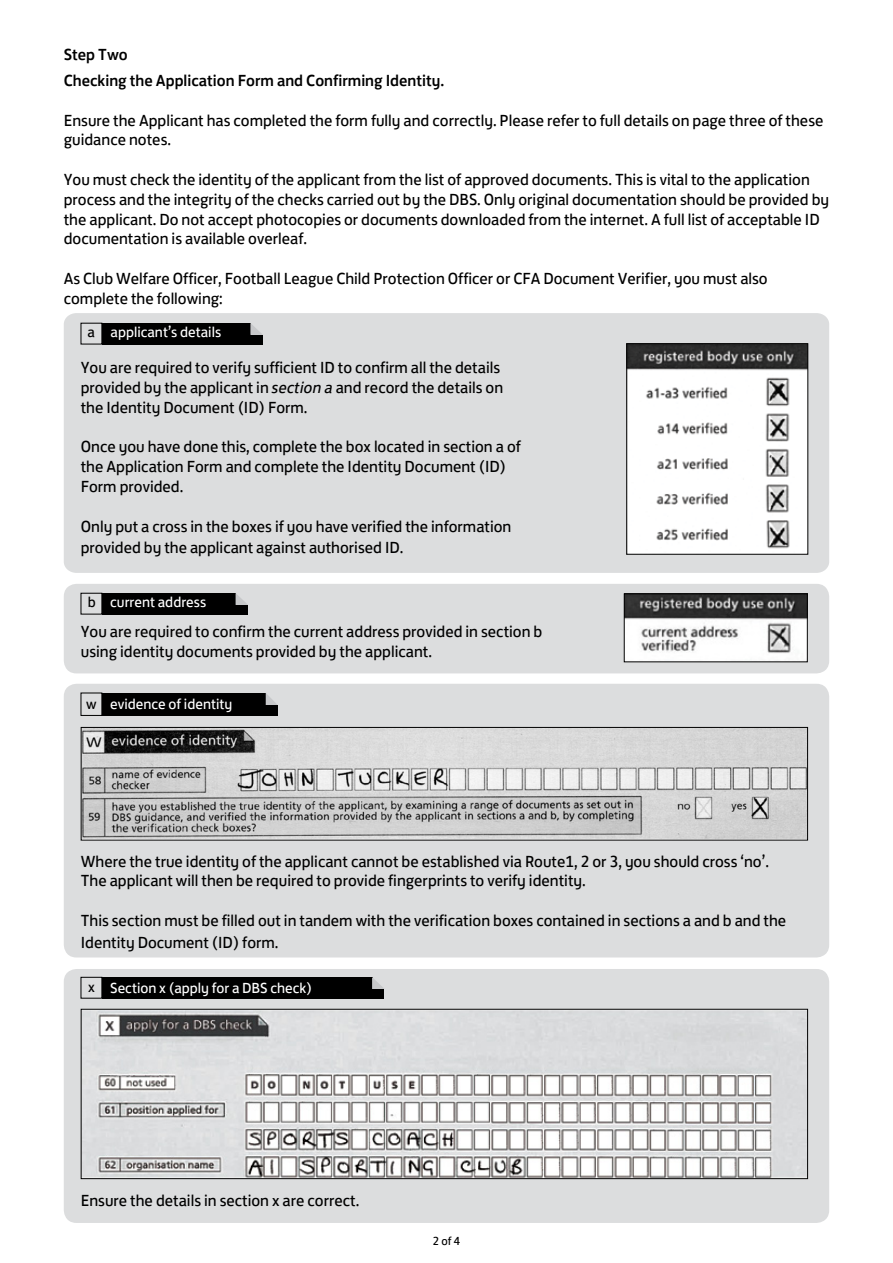
<style>
.page{position:relative;width:893px;height:1263px;background:#fff}
.page>*{position:absolute;margin:0;border:0;box-sizing:border-box;transform-origin:0 0}
.t1{font:16.5px/19.8px "FS Jack";color:#000}
.t2{font:500 16.5px/25.8px "FS Jack";color:#000}
.t3{font:15px "FS Jack";color:#fff}
.t4{font:15px "FS Jack";color:#000}
.t5{font:12px "FS Jack";color:#000}
.s1{font-style:italic}
.s2{color:#000}
</style>
<div class="page">
<div style="left:64px;top:969px;width:765px;height:254px;background:#dcddde;border-radius:13px"></div>
<img style="left:83px;top:1011px;width:721px;height:166px">
<div style="left:81px;top:1009px;width:727px;height:170px;border:1px solid #000"></div>
<div style="left:102px;top:977px;width:270px;height:21px;background:#000"></div>
<svg style="left:372px;top:977px;width:12px;height:12px"></svg>
<div style="left:81px;top:977px;width:21px;height:21px;border:1px solid #000"></div>
<div style="left:372px;top:989px;width:12px;height:9px;background:#000"></div>
<div style="left:64px;top:684px;width:765px;height:273px;background:#dcddde;border-radius:13px"></div>
<img style="left:83px;top:729px;width:723px;height:109px">
<div style="left:81px;top:727px;width:727px;height:113px;border:1px solid #000"></div>
<div style="left:102px;top:693px;width:164px;height:23px;background:#000"></div>
<svg style="left:266px;top:694px;width:12px;height:12px"></svg>
<div style="left:265px;top:706px;width:13px;height:10px;background:#000"></div>
<div style="left:64px;top:584px;width:765px;height:89px;background:#dcddde;border-radius:13px"></div>
<img style="left:626px;top:595px;width:180px;height:65px">
<div style="left:624px;top:593px;width:184px;height:69px;border:1px solid #000"></div>
<div style="left:102px;top:593px;width:134px;height:21px;background:#000"></div>
<svg style="left:236px;top:594px;width:12px;height:11px"></svg>
<div style="left:235px;top:605px;width:13px;height:9px;background:#000"></div>
<div style="left:64px;top:313px;width:765px;height:260px;background:#dcddde"></div>
<img style="left:628px;top:345px;width:178px;height:208px">
<div style="left:626px;top:343px;width:182px;height:212px;border:1px solid #000"></div>
<div style="left:102px;top:323px;width:149px;height:21px;background:#000"></div>
<svg style="left:250px;top:323px;width:13px;height:12px"></svg>
<div style="left:250px;top:335px;width:13px;height:9px;background:#000"></div>
<p class="t2" style="left:64px;top:40px;width:382px">Step Two<br>Checking the Application Form and Confirming Identity.</p>
<p class="t1" style="left:64px;top:109px;width:761px">Ensure the Applicant has completed the form fully and correctly. Please refer to full details on page three of these guidance notes.</p>
<p class="t1" style="left:64px;top:168px;width:767px">You must check the identity of the applicant from the list of approved documents. This is vital to the application process and the integrity of the checks carried out by the DBS. Only original documentation should be provided by the applicant. Do not accept photocopies or documents downloaded from the internet. A full list of acceptable ID documentation is available overleaf.</p>
<p class="t1" style="left:64px;top:267px;width:705px">As Club Welfare Officer, Football League Child Protection Officer or CFA Document Verifier, you must also complete the following:</p>
<p class="t3" style="left:111px;top:320px;width:112px">applicant’s details</p>
<p class="t1" style="left:81px;top:356px;width:424px">You are required to verify sufficient ID to confirm all the details provided by the applicant in <span class="s1">section a</span> and record the details on the Identity Document (ID) Form.</p>
<p class="t1" style="left:81px;top:435px;width:442px">Once you have done this, complete the box located in section a of the Application Form and complete the Identity Document (ID)<br>Form provided.</p>
<p class="t1" style="left:81px;top:514px;width:432px;line-height:21.6px">Only put a cross in the boxes if you have verified the information provided by the applicant against authorised ID.</p>
<p class="t4" style="left:88px;top:320px;width:9px">a</p>
<p class="t3" style="left:110px;top:590px;width:97px">current address</p>
<p class="t1" style="left:81px;top:620px;width:463px">You are required to confirm the current address provided in section b using identity documents provided by the applicant.</p>
<p class="t4" style="left:88px;top:590px;width:10px">b</p>
<p class="t3" style="left:86px;top:691px;width:148px"><span class="s2">w</span> evidence of identity</p>
<p class="t1" style="left:81px;top:850px;width:690px">Where the true identity of the applicant cannot be established via Route1, 2 or 3, you should cross ‘no’.<br>The applicant will then be required to provide fingerprints to verify identity.</p>
<p class="t1" style="left:81px;top:908px;width:707px;line-height:21.6px">This section must be filled out in tandem with the verification boxes contained in sections a and b and the<br>Identity Document (ID) form.</p>
<p class="t4" style="left:88px;top:975px;width:8px">x</p>
<p class="t3" style="left:110px;top:976px;width:203px">Section x (apply for a DBS check)</p>
<p class="t1" style="left:81px;top:1189px;width:280px">Ensure the details in section x are correct.</p>
<p class="t5" style="left:433px;top:1232px;width:29px">2 of 4</p>
</div>
